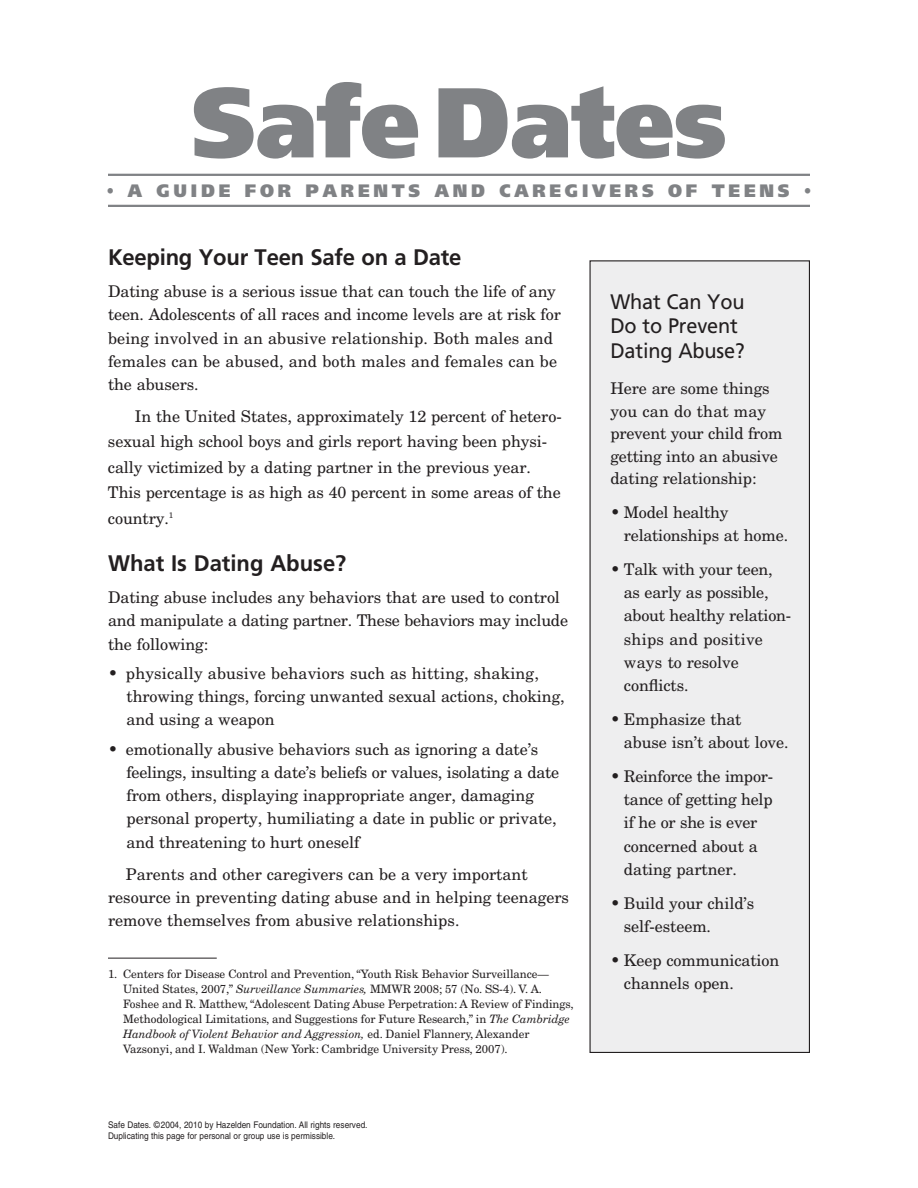
<style>
.page{position:relative;width:918px;height:1188px;background:#fff}
.page>*{position:absolute;margin:0;border:0;box-sizing:border-box;transform-origin:0 0}
.t1{font:900 99px "Frutiger";color:#808285;scale:.95 1}
.t2{font:700 22.5px "Frutiger";letter-spacing:-.01em;color:#231f20}
.t3{font:21px/24.8px "Frutiger";letter-spacing:-.01em;color:#231f20;scale:.95 1}
.t4{font:900 18px "Frutiger";letter-spacing:.22em;color:#808285;scale:.95 1}
.t5{font:16.2px/23.2px "New Century Schlbk";letter-spacing:-.005em;color:#231f20}
.t6{font:11.55px/15px "New Century Schlbk";letter-spacing:-.005em;color:#231f20}
.t7{font:9.15px/10.5px "Helvetica";color:#231f20;scale:.9 1}
.s1{font-size:15px}
.s2{font-style:italic}
</style>
<div class="page">
<hr style="left:108px;top:205px;width:702px;height:2px;background:#808285">
<hr style="left:108px;top:174px;width:702px;height:2px;background:#808285">
<div style="left:590px;top:261px;width:219px;height:791px;background:#eeeeef"></div>
<div style="left:590px;top:260px;width:220px;height:793px;border:1px solid #231f20"></div>
<hr style="left:108px;top:958px;width:109px;height:1px;background:#231f20">
<h1 class="t1" style="left:192px;top:62px;width:565px">SAFE DATES</h1>
<p class="t4" style="left:107px;top:180px;width:364px"><span class="s1">•</span> A GUIDE FOR PARENTS AND</p>
<p class="t4" style="left:500px;top:180px;width:50px">CAREGI</p>
<p class="t4" style="left:592px;top:180px;width:35px">VERS</p>
<p class="t4" style="left:668px;top:180px;width:152px">OF TEENS <span class="s1">•</span></p>
<h2 class="t2" style="left:108px;top:244px;width:355px">Keeping Your Teen Safe on a Date</h2>
<p class="t5" style="left:108px;top:279px;width:454px">Dating abuse is a serious issue that can touch the life of any teen. Adolescents of all races and income levels are at risk for being involved in an abusive relationship. Both males and females can be abused, and both males and females can be the abusers.</p>
<p class="t5" style="left:108px;top:403px;width:455px;line-height:25.5px;text-indent:27px">In the United States, approximately 12 percent of hetero&shy;sexual high school boys and girls report having been physi&shy;cally victimized by a dating partner in the previous year.<br>This percentage is as high as 40 percent in some areas of the country.<sup>1</sup></p>
<h2 class="t2" style="left:108px;top:550px;width:240px">What Is Dating Abuse?</h2>
<p class="t5" style="left:108px;top:585px;width:462px">Dating abuse includes any behaviors that are used to control and manipulate a dating partner. These behaviors may include the following:</p>
<p class="t5" style="left:127px;top:661px;width:440px;text-indent:-19px">• physically abusive behaviors such as hitting, shaking, throwing things, forcing unwanted sexual actions, choking, and using a weapon</p>
<p class="t5" style="left:127px;top:737px;width:434px;text-indent:-19px">• emotionally abusive behaviors such as ignoring a date’s feelings, insulting a date’s beliefs or values, isolating a date from others, displaying inappropriate anger, damaging personal property, humiliating a date in public or private, and threatening to hurt oneself</p>
<p class="t5" style="left:108px;top:862px;width:463px;text-indent:18px">Parents and other caregivers can be a very important resource in preventing dating abuse and in helping teenagers remove themselves from abusive relationships.</p>
<p class="t6" style="left:123px;top:966px;width:452px;text-indent:-15px">1. Centers for Disease Control and Prevention, “Youth Risk Behavior Surveillance— United States, 2007,” <span class="s2">Surveillance Summaries,</span> MMWR 2008; 57 (No. SS-4). V. A.<br>Foshee and R. Matthew, “Adolescent Dating Abuse Perpetration: A Review of Findings, Methodological Limitations, and Suggestions for Future Research,” in <span class="s2">The Cambridge Handbook of Violent Behavior and Aggression,</span> ed. Daniel Flannery, Alexander Vazsonyi, and I. Waldman (New York: Cambridge University Press, 2007).</p>
<p class="t7" style="left:108px;top:1120px;width:290px">Safe Dates. ©2004, 2010 by Hazelden Foundation. All rights reserved.<br>Duplicating this page for personal or group use is permissible.</p>
<p class="t3" style="left:610px;top:289px;width:143px">What Can You<br>Do to Prevent<br>Dating Abuse?</p>
<p class="t5" style="left:610px;top:377px;width:173px;line-height:22.5px">Here are some things you can do that may prevent your child from getting into an abusive dating relationship:</p>
<p class="t5" style="left:624px;top:500px;width:166px;text-indent:-13px">• Model healthy relationships at home.</p>
<p class="t5" style="left:624px;top:557px;width:169px;text-indent:-13px">• Talk with your teen, as early as possible, about healthy relation&shy;ships and positive ways to resolve conflicts.</p>
<p class="t5" style="left:624px;top:707px;width:166px;text-indent:-13px">• Emphasize that<br>abuse isn’t about love.</p>
<p class="t5" style="left:624px;top:764px;width:151px;text-indent:-13px">• Reinforce the impor&shy;tance of getting help if he or she is ever concerned about a dating partner.</p>
<p class="t5" style="left:624px;top:891px;width:132px;text-indent:-13px">• Build your child’s self-esteem.</p>
<p class="t5" style="left:624px;top:948px;width:157px;text-indent:-13px">• Keep communication channels open.</p>
</div>
